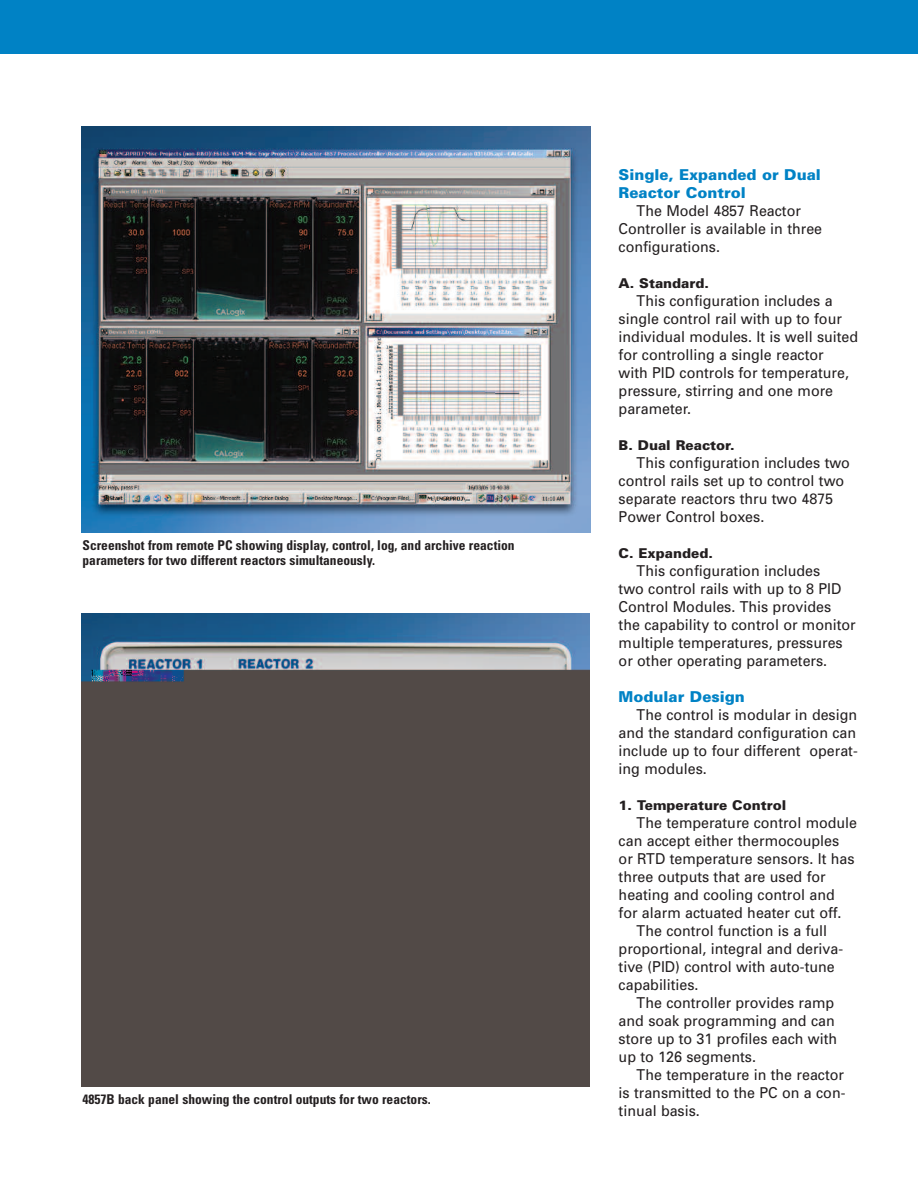
<style>
.page{position:relative;width:918px;height:1188px;background:#fff}
.page>*{position:absolute;margin:0;border:0;box-sizing:border-box;transform-origin:0 0}
.t1{font:15px/18px "Univers";color:#231f20;scale:.95 1}
.t2{font:900 15px/18px "Univers";color:#0082c5}
.t3{font:700 condensed 13.5px/15px "Univers";color:#231f20}
.t4{font:900 13.5px "Univers";color:#231f20}
</style>
<div class="page">
<img style="left:81px;top:613px;width:509px;height:473px">
<div style="left:0;top:0;width:918px;height:54px;background:#0082c5"></div>
<img style="left:81px;top:126px;width:509px;height:407px">
<p class="t3" style="left:82px;top:539px;width:434px">Screenshot from remote PC showing display, control, log, and archive reaction parameters for two different reactors simultaneously.</p>
<p class="t3" style="left:82px;top:1092px;width:350px">4857B back panel showing the control outputs for two reactors.</p>
<p class="t2" style="left:619px;top:167px;width:204px">Single, Expanded or Dual<br>Reactor Control</p>
<p class="t1" style="left:619px;top:203px;width:216px;text-indent:18px">The Model 4857 Reactor<br>Controller is available in three configurations.</p>
<p class="t4" style="left:619px;top:278px;width:92px">A. Standard.</p>
<p class="t1" style="left:619px;top:293px;width:254px;text-indent:18px">This configuration includes a single control rail with up to four individual modules. It is well suited for controlling a single reactor<br>with PID controls for temperature, pressure, stirring and one more parameter.</p>
<p class="t4" style="left:619px;top:440px;width:118px">B. Dual Reactor.</p>
<p class="t1" style="left:619px;top:455px;width:245px;text-indent:18px">This configuration includes two control rails set up to control two separate reactors thru two 4875<br>Power Control boxes.</p>
<p class="t4" style="left:619px;top:548px;width:96px">C. Expanded.</p>
<p class="t1" style="left:619px;top:563px;width:251px;text-indent:18px">This configuration includes<br>two control rails with up to 8 PID<br>Control Modules. This provides the capability to control or monitor multiple temperatures, pressures or other operating parameters.</p>
<p class="t2" style="left:619px;top:689px;width:128px">Modular Design</p>
<p class="t1" style="left:619px;top:707px;width:253px;text-align:justify;text-indent:18px">The control is modular in design and the standard configuration can include up to four different operat&shy;ing modules.</p>
<p class="t4" style="left:619px;top:800px;width:169px">1. Temperature Control</p>
<p class="t1" style="left:637px;top:815px;width:234px">The temperature control module</p>
<p class="t1" style="left:619px;top:833px;width:234px">can accept either thermocouples</p>
<p class="t1" style="left:619px;top:851px;width:250px">or RTD temperature sensors. It has</p>
<p class="t1" style="left:619px;top:869px;width:219px">three outputs that are used for</p>
<p class="t1" style="left:619px;top:887px;width:229px">heating and cooling control and</p>
<p class="t1" style="left:619px;top:905px;width:236px">for alarm actuated heater cut off.</p>
<p class="t1" style="left:637px;top:923px;width:202px">The control function is a full</p>
<p class="t1" style="left:619px;top:941px;width:238px">proportional, integral and deriva-</p>
<p class="t1" style="left:619px;top:959px;width:229px">tive (PID) control with auto-tune</p>
<p class="t1" style="left:619px;top:977px;width:86px">capabilities.</p>
<p class="t1" style="left:637px;top:995px;width:209px">The controller provides ramp</p>
<p class="t1" style="left:619px;top:1013px;width:229px">and soak programming and can</p>
<p class="t1" style="left:619px;top:1031px;width:232px">store up to 31 profiles each with</p>
<p class="t1" style="left:619px;top:1049px;width:146px">up to 126 segments.</p>
<p class="t1" style="left:637px;top:1067px;width:220px">The temperature in the reactor</p>
<p class="t1" style="left:619px;top:1085px;width:240px">is transmitted to the PC on a con-</p>
<p class="t1" style="left:619px;top:1103px;width:87px">tinual basis.</p>
</div>
